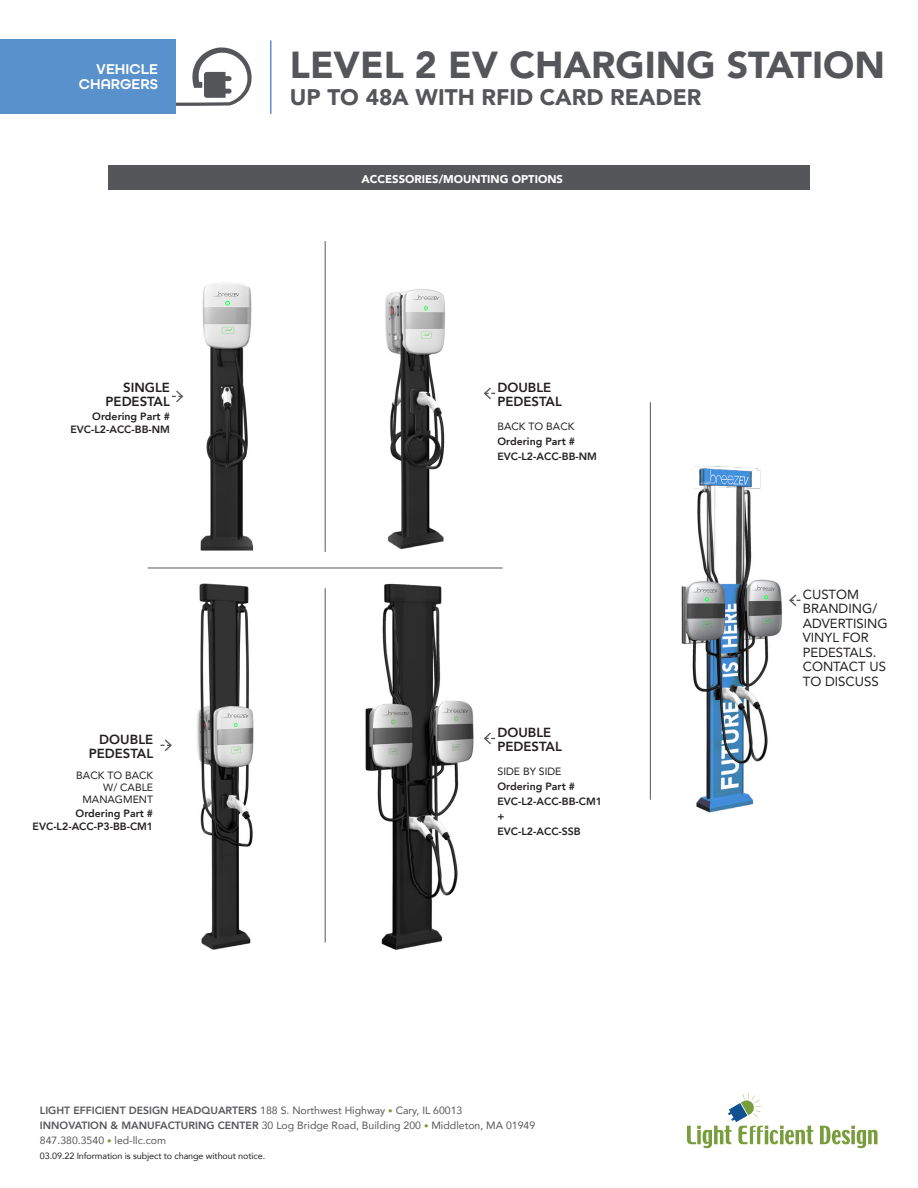
<style>
.page{position:relative;width:918px;height:1188px;background:#fff}
.page>*{position:absolute;margin:0;border:0;box-sizing:border-box;transform-origin:0 0}
.t1{font:900 37.5px "Avenir";color:#555659}
.t2{font:900 22.5px "Avenir";color:#555659}
.t3{font:600 15px "All Round Gothic";color:#fff}
.t4{font:13.2px/14.5px "Avenir";color:#231f20}
.t5{font:800 13.2px/14.5px "Avenir";color:#231f20;text-align:right}
.t6{font:900 11.25px "Avenir";color:#fff}
.t7{font:10.5px "Avenir";color:#555659}
.t8{font:800 10.5px "Avenir";color:#231f20}
.t9{font:10.5px/11.9px "Avenir";color:#231f20;text-align:right}
.t10{font:9px "Avenir";letter-spacing:-.01em;color:#231f20}
.s1{font-weight:800}
.s2{font-size:9px;color:#799c3d}
</style>
<div class="page">
<img style="left:200px;top:282px;width:54px;height:269px">
<img style="left:197px;top:583px;width:57px;height:367px">
<img style="left:365px;top:583px;width:108px;height:367px">
<img style="left:385px;top:289px;width:60px;height:261px">
<svg style="left:820px;top:1126px;width:58px;height:22px"></svg>
<svg style="left:687px;top:1093px;width:126px;height:55px"></svg>
<svg style="left:176px;top:47px;width:76px;height:59px"></svg>
<div style="left:0;top:39px;width:176px;height:75px;background:#5991cc"></div>
<hr style="left:270px;top:40px;width:2px;height:74px;background:#5991cc">
<div style="left:108px;top:165px;width:702px;height:25px;background:#555659"></div>
<hr style="left:148px;top:568px;width:355px;height:1px;background:#555659">
<hr style="left:325px;top:241px;width:1px;height:311px;background:#555659">
<hr style="left:325px;top:588px;width:1px;height:355px;background:#555659">
<svg style="left:211px;top:292px;width:28px;height:5px"></svg>
<svg style="left:411px;top:295px;width:28px;height:6px"></svg>
<svg style="left:220px;top:713px;width:28px;height:6px"></svg>
<svg style="left:381px;top:711px;width:28px;height:5px"></svg>
<svg style="left:440px;top:708px;width:28px;height:6px"></svg>
<svg style="left:172px;top:390px;width:12px;height:12px"></svg>
<svg style="left:484px;top:387px;width:11px;height:12px"></svg>
<svg style="left:484px;top:732px;width:11px;height:13px"></svg>
<svg style="left:161px;top:739px;width:11px;height:12px"></svg>
<hr style="left:650px;top:402px;width:1px;height:398px;background:#555659">
<svg style="left:789px;top:594px;width:11px;height:12px"></svg>
<img style="left:681px;top:466px;width:101px;height:347px">
<p class="t3" style="left:96px;top:60px;width:63px">VEHICLE</p>
<p class="t3" style="left:79px;top:75px;width:81px">CHARGERS</p>
<p class="t5" style="left:106px;top:380px;width:66px">SINGLE<br>PEDESTAL</p>
<p class="t8" style="left:92px;top:408px;width:79px">Ordering Part #</p>
<p class="t8" style="left:70px;top:421px;width:101px">EVC-L2-ACC-BB-NM</p>
<p class="t5" style="left:89px;top:732px;width:66px">DOUBLE<br>PEDESTAL</p>
<p class="t9" style="left:76px;top:770px;width:78px">BACK TO BACK<br>W/ CABLE<br>MANAGMENT</p>
<p class="t8" style="left:76px;top:805px;width:79px">Ordering Part #</p>
<p class="t8" style="left:33px;top:819px;width:122px">EVC-L2-ACC-P3-BB-CM1</p>
<p class="t1" style="left:290px;top:33px;width:597px">LEVEL 2 EV CHARGING STATION</p>
<p class="t2" style="left:290px;top:78px;width:413px">UP TO 48A WITH RFID CARD READER</p>
<p class="t6" style="left:361px;top:169px;width:203px">ACCESSORIES/MOUNTING OPTIONS</p>
<p class="t5" style="left:497px;top:380px;width:66px;text-align:left">DOUBLE<br>PEDESTAL</p>
<p class="t9" style="left:497px;top:420px;width:78px">BACK TO BACK</p>
<p class="t8" style="left:497px;top:433px;width:79px">Ordering Part #</p>
<p class="t8" style="left:497px;top:448px;width:101px">EVC-L2-ACC-BB-NM</p>
<p class="t5" style="left:497px;top:725px;width:66px;text-align:left">DOUBLE<br>PEDESTAL</p>
<p class="t9" style="left:497px;top:765px;width:66px">SIDE BY SIDE</p>
<p class="t8" style="left:497px;top:778px;width:79px">Ordering Part #</p>
<p class="t8" style="left:497px;top:793px;width:106px">EVC-L2-ACC-BB-CM1</p>
<p class="t8" style="left:497px;top:808px;width:9px">+</p>
<p class="t8" style="left:497px;top:823px;width:85px">EVC-L2-ACC-SSB</p>
<p class="t4" style="left:803px;top:586px;width:86px">CUSTOM<br>BRANDING/<br>ADVERTISING<br>VINYL FOR<br>PEDESTALS.<br>CONTACT US<br>TO DISCUSS</p>
<p class="t7" style="left:40px;top:1102px;width:424px"><span class="s1">LIGHT EFFICIENT DESIGN HEADQUARTERS</span> 188 S. Northwest Highway <span class="s2">•</span> Cary, IL 60013</p>
<p class="t7" style="left:40px;top:1117px;width:497px"><span class="s1">INNOVATION &amp; MANUFACTURING CENTER</span> 30 Log Bridge Road, Building 200 <span class="s2">•</span> Middleton, MA 01949</p>
<p class="t7" style="left:40px;top:1132px;width:128px">847.380.3540 <span class="s2">•</span> led-llc.com</p>
<p class="t10" style="left:40px;top:1149px;width:227px">03.09.22 Information is subject to change without notice.</p>
</div>
